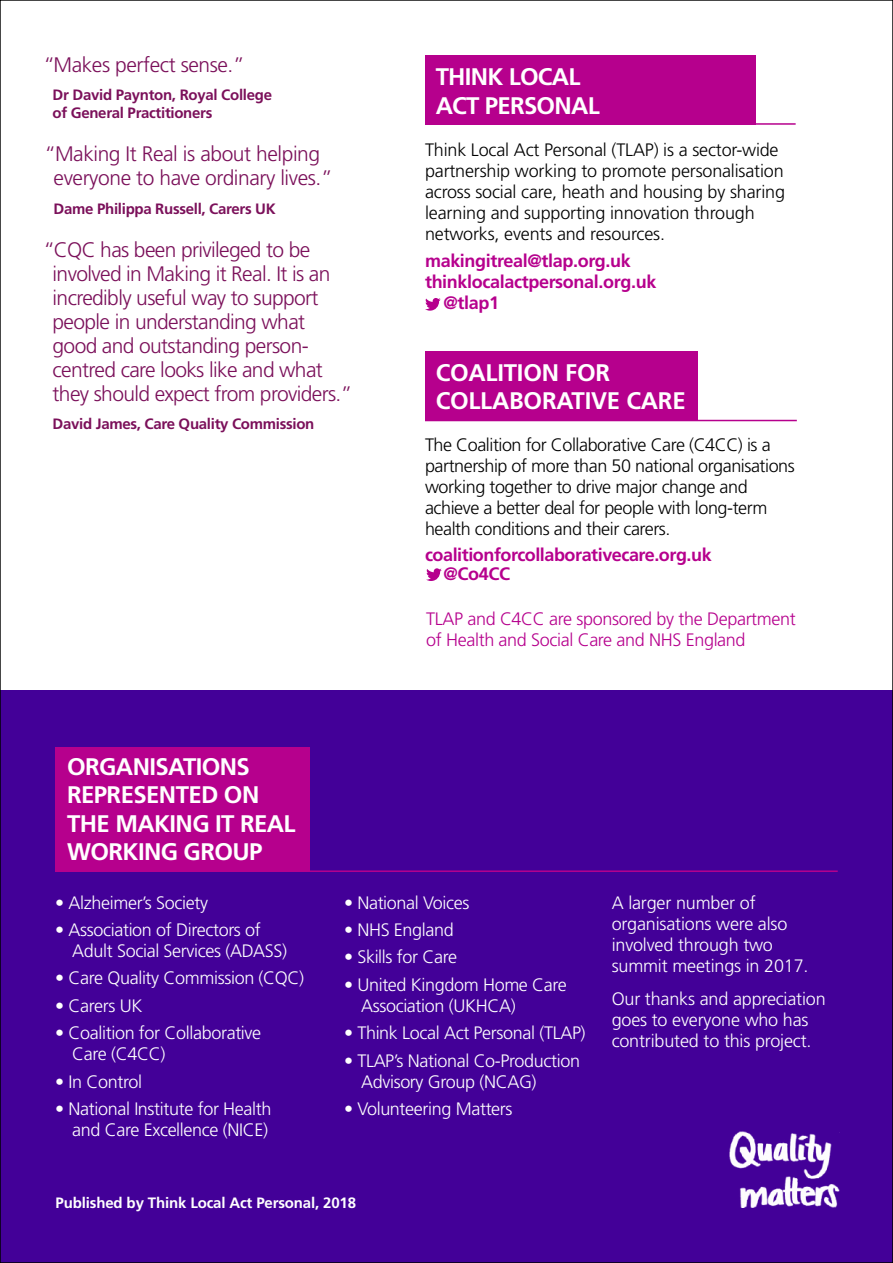
<style>
.page{position:relative;width:893px;height:1263px;background:#fff}
.page>*{position:absolute;margin:0;border:0;box-sizing:border-box;transform-origin:0 0}
.t1{font:700 24px/28.5px "Frutiger";letter-spacing:-.025em;color:#fff}
.t2{font:300 21px/24px "Frutiger";letter-spacing:-.03em;color:#7b105a;text-align:center}
.t3{font:300 18px/21px "Frutiger";letter-spacing:-.02em;color:#fff}
.t4{font:300 18px/21px "Frutiger";letter-spacing:-.025em;color:#000}
.t5{font:700 18px/19.5px "Frutiger";letter-spacing:-.02em;color:#b6008d}
.t6{font:300 18px/21px "Frutiger";letter-spacing:-.02em;color:#b6008d}
.t7{font:700 15px/18px "Frutiger";letter-spacing:-.02em;color:#7b105a}
.t8{font:700 15px "Frutiger";letter-spacing:-.01em;color:#fff}
</style>
<div class="page">
<div style="left:0;top:690px;width:893px;height:573px;background:#430098"></div>
<div style="left:55px;top:747px;width:255px;height:124px;background:#b6008d"></div>
<hr style="left:55px;top:870px;width:783px;height:2px;background:#b6008d">
<svg style="left:425px;top:298px;width:16px;height:13px"></svg>
<svg style="left:426px;top:568px;width:16px;height:13px"></svg>
<div style="left:425px;top:55px;width:331px;height:70px;background:#b6008d"></div>
<div style="left:425px;top:351px;width:272px;height:69px;background:#b6008d"></div>
<hr style="left:425px;top:123px;width:371px;height:2px;background:#b6008d">
<hr style="left:425px;top:420px;width:372px;height:1px;background:#b6008d">
<img style="left:729px;top:1131px;width:110px;height:76px">
<p class="t2" style="left:44px;top:52px;width:203px">“Makes perfect sense.”</p>
<p class="t7" style="left:53px;top:86px;width:221px">Dr David Paynton, Royal College of General Practitioners</p>
<p class="t2" style="left:45px;top:142px;width:290px">“Making It Real is about helping everyone to have ordinary lives.”</p>
<p class="t7" style="left:54px;top:199px;width:224px">Dame Philippa Russell, Carers UK</p>
<p class="t2" style="left:53px;top:237px;width:301px;text-align:left;text-indent:-9px">“CQC has been privileged to be involved in Making it Real. It is an incredibly useful way to support people in understanding what good and outstanding person&shy;centred care looks like and what they should expect from providers.”</p>
<p class="t7" style="left:53px;top:415px;width:263px">David James, Care Quality Commission</p>
<h1 class="t1" style="left:67px;top:752px;width:230px">ORGANISATIONS<br>REPRESENTED ON<br>THE MAKING IT REAL<br>WORKING GROUP</h1>
<h1 class="t1" style="left:436px;top:62px;width:166px">THINK LOCAL<br>ACT PERSONAL</h1>
<p class="t4" style="left:425px;top:139px;width:361px">Think Local Act Personal (TLAP) is a sector-wide partnership working to promote personalisation across social care, heath and housing by sharing learning and supporting innovation through networks, events and resources.</p>
<p class="t5" style="left:425px;top:251px;width:207px">makingitreal@tlap.org.uk</p>
<p class="t5" style="left:425px;top:272px;width:233px">thinklocalactpersonal.org.uk</p>
<p class="t5" style="left:444px;top:293px;width:57px">@tlap1</p>
<h1 class="t1" style="left:436px;top:358px;width:252px">COALITION FOR<br>COLLABORATIVE CARE</h1>
<p class="t4" style="left:425px;top:434px;width:371px">The Coalition for Collaborative Care (C4CC) is a partnership of more than 50 national organisations working together to drive major change and achieve a better deal for people with long-term health conditions and their carers.</p>
<p class="t5" style="left:444px;top:544px;width:270px;text-indent:-19px">coalitionforcollaborativecare.org.uk @Co4CC</p>
<p class="t6" style="left:426px;top:608px;width:371px">TLAP and C4CC are sponsored by the Department of Health and Social Care and NHS England</p>
<p class="t3" style="left:55px;top:892px;width:154px">• Alzheimer’s Society</p>
<p class="t3" style="left:72px;top:919px;width:216px;text-indent:-17px">• Association of Directors of<br>Adult Social Services (ADASS)</p>
<p class="t3" style="left:55px;top:967px;width:250px">• Care Quality Commission (CQC)</p>
<p class="t3" style="left:55px;top:995px;width:89px">• Carers UK</p>
<p class="t3" style="left:72px;top:1022px;width:190px;text-indent:-17px">• Coalition for Collaborative<br>Care (C4CC)</p>
<p class="t3" style="left:55px;top:1071px;width:88px">• In Control</p>
<p class="t3" style="left:55px;top:1098px;width:218px;text-align:right">• National Institute for Health and Care Excellence (NICE)</p>
<p class="t3" style="left:344px;top:892px;width:127px">• National Voices</p>
<p class="t3" style="left:344px;top:919px;width:111px">• NHS England</p>
<p class="t3" style="left:344px;top:947px;width:114px">• Skills for Care</p>
<p class="t3" style="left:361px;top:974px;width:207px;text-indent:-17px">• United Kingdom Home Care<br>Association (UKHCA)</p>
<p class="t3" style="left:344px;top:1022px;width:243px">• Think Local Act Personal (TLAP)</p>
<p class="t3" style="left:361px;top:1050px;width:220px;text-indent:-17px">• TLAP’s National Co-Production<br>Advisory Group (NCAG)</p>
<p class="t3" style="left:344px;top:1098px;width:170px">• Volunteering Matters</p>
<p class="t8" style="left:56px;top:1194px;width:302px">Published by Think Local Act Personal, 2018</p>
<p class="t3" style="left:612px;top:892px;width:198px">A larger number of organisations were also involved through two summit meetings in 2017.</p>
<p class="t3" style="left:612px;top:989px;width:216px">Our thanks and appreciation goes to everyone who has contributed to this project.</p>
</div>
